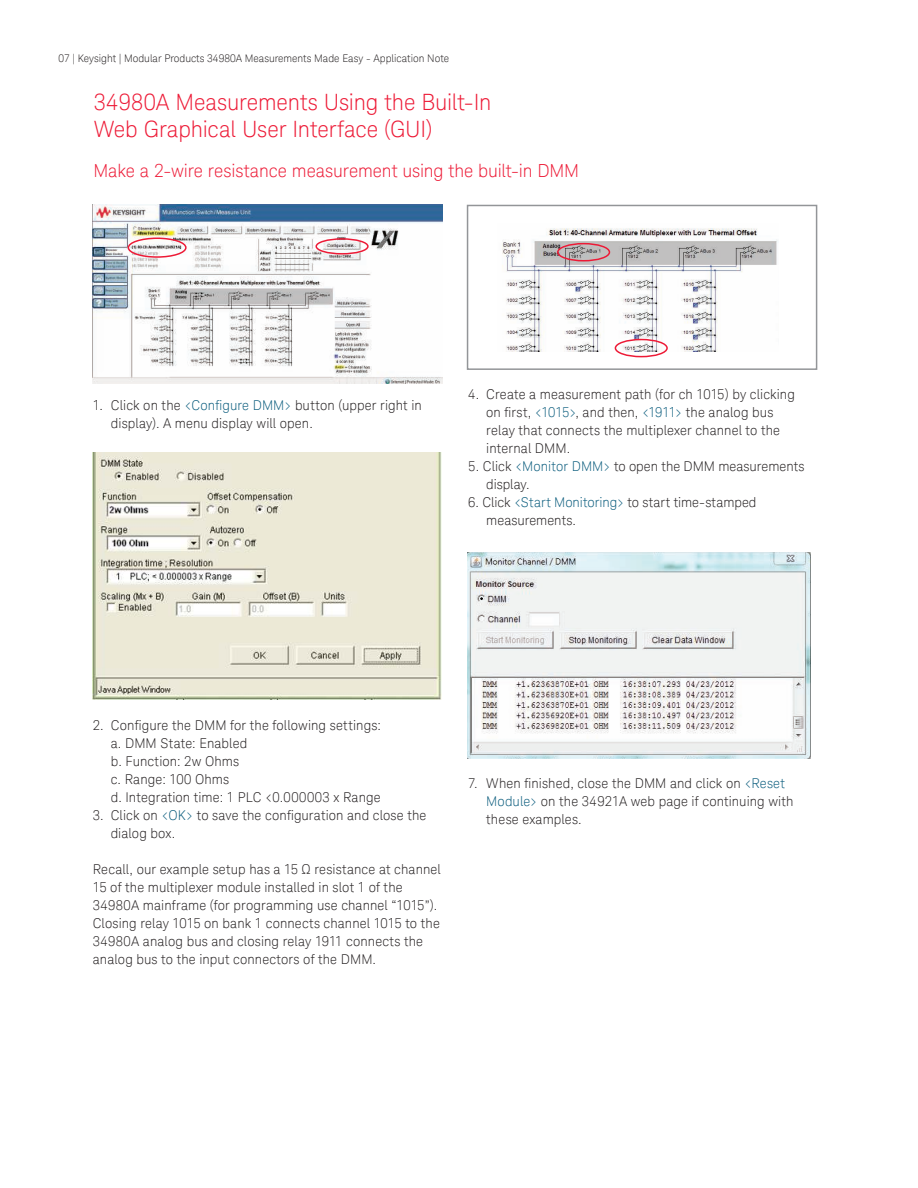
<style>
.page{position:relative;width:918px;height:1188px;background:#fff}
.page>*{position:absolute;margin:0;border:0;box-sizing:border-box;transform-origin:0 0}
.t1{font:300 22.5px/27px "Keysight Sans";letter-spacing:-.005em;color:#ed1a36}
.t2{font:300 18px "Keysight Sans";letter-spacing:-.005em;color:#ed1a36}
.t3{font:300 13.5px/18px "Keysight Sans";letter-spacing:.01em;color:#231f20}
.t4{font:300 10.5px "Keysight Sans";color:#231f20}
.s1{color:#0a5c7d}
</style>
<div class="page">
<div style="left:467px;top:205px;width:350px;height:165px;border:2px solid #939598"></div>
<img style="left:93px;top:452px;width:349px;height:248px">
<img style="left:502px;top:228px;width:276px;height:123px">
<div style="left:557px;top:243px;width:53px;height:19px;border:2px solid #ed1a36;border-radius:50%"></div>
<div style="left:615px;top:339px;width:53px;height:18px;border:2px solid #ed1a36;border-radius:50%"></div>
<img style="left:468px;top:553px;width:343px;height:206px">
<img style="left:93px;top:205px;width:349px;height:179px">
<div style="left:128px;top:238px;width:59px;height:20px;border:2px solid #ed1a36;border-radius:50%"></div>
<div style="left:315px;top:238px;width:54px;height:17px;border:2px solid #ed1a36;border-radius:50%"></div>
<p class="t4" style="left:59px;top:52px;width:392px">07 | Keysight | Modular Products 34980A Measurements Made Easy - Application Note</p>
<h1 class="t1" style="left:94px;top:89px;width:399px">34980A Measurements Using the Built-In<br>Web Graphical User Interface (GUI)</h1>
<h2 class="t2" style="left:94px;top:160px;width:487px">Make a 2-wire resistance measurement using the built-in DMM</h2>
<p class="t3" style="left:111px;top:396px;width:312px;text-indent:-18px">1. Click on the <span class="s1">&lt;Conigure DMM&gt;</span> button (upper right in display). A menu display will open.</p>
<p class="t3" style="left:486px;top:385px;width:310px;text-indent:-18px">4. Create a measurement path (for ch 1015) by clicking on irst, <span class="s1">&lt;1015&gt;</span>, and then, <span class="s1">&lt;1911&gt;</span> the analog bus relay that connects the multiplexer channel to the internal DMM.</p>
<p class="t3" style="left:486px;top:457px;width:320px;text-indent:-18px">5. Click <span class="s1">&lt;Monitor DMM&gt;</span> to open the DMM measurements display.</p>
<p class="t3" style="left:486px;top:493px;width:272px;text-indent:-18px">6. Click <span class="s1">&lt;Start Monitoring&gt;</span> to start time-stamped measurements.</p>
<p class="t3" style="left:111px;top:716px;width:272px;text-indent:-18px">2. Conigure the DMM for the following settings: a. DMM State: Enabled<br>b. Function: 2w Ohms<br>c. Range: 100 Ohms<br>d. Integration time: 1 PLC &lt;0.000003 x Range</p>
<p class="t3" style="left:111px;top:806px;width:317px;text-indent:-18px">3. Click on <span class="s1">&lt;OK&gt;</span> to save the coniguration and close the dialog box.</p>
<p class="t3" style="left:93px;top:860px;width:350px">Recall, our example setup has a 15 Ω resistance at channel 15 of the multiplexer module installed in slot 1 of the 34980A mainframe (for programming use channel “1015”).<br>Closing relay 1015 on bank 1 connects channel 1015 to the 34980A analog bus and closing relay 1911 connects the analog bus to the input connectors of the DMM.</p>
<p class="t3" style="left:486px;top:774px;width:309px;text-indent:-18px">7. When i nished, close the DMM and click on <span class="s1">&lt;Reset<br>Module&gt;</span> on the 34921A web page if continuing with these examples.</p>
</div>
